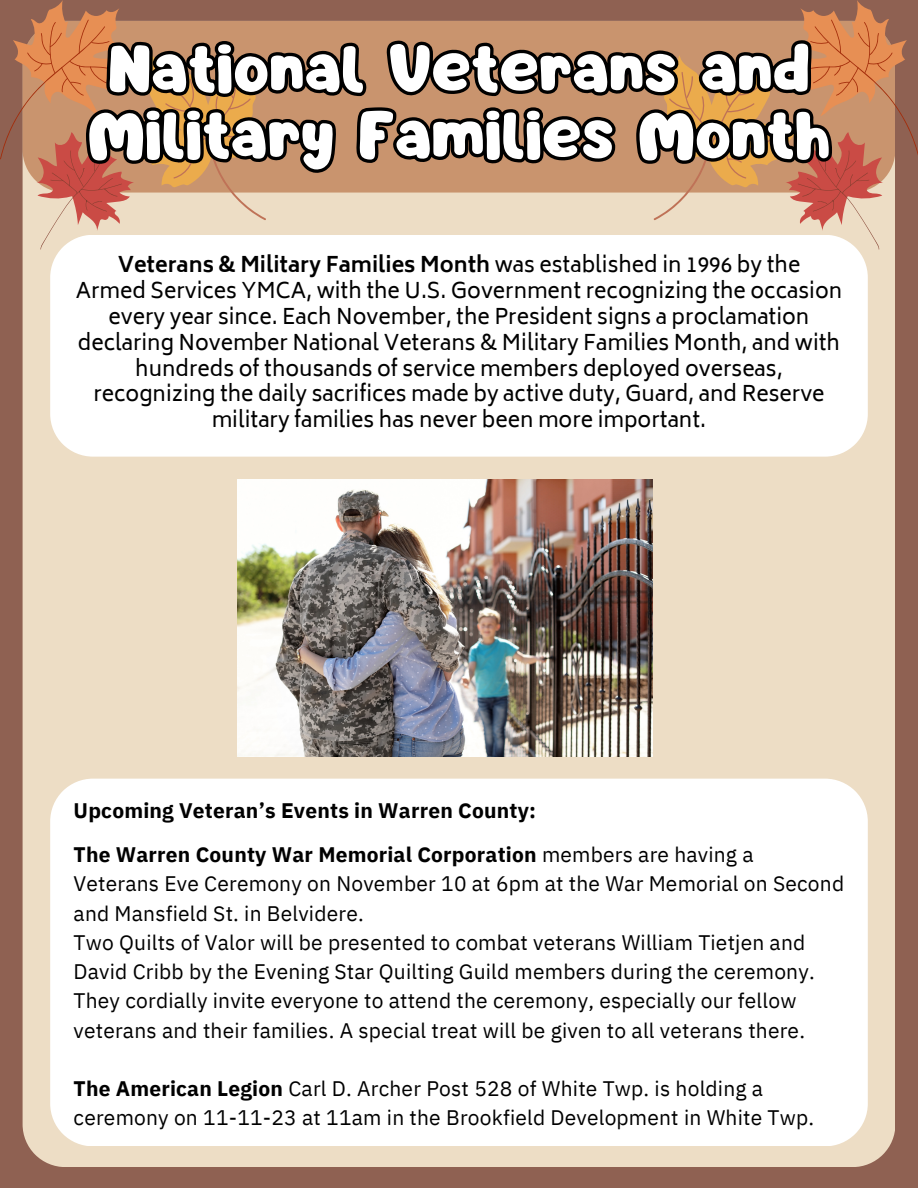
<style>
.page{position:relative;width:918px;height:1188px;background:#8f6152}
.page>*{position:absolute;margin:0;border:0;box-sizing:border-box;transform-origin:0 0}
.t1{font:59.25px/66.3px "Mango";color:#fff;text-align:center}
.t2{font:21px/29.2px "IBM Plex Sans";letter-spacing:.01em;color:#000}
.t3{font:21px/25.8px "Biryani";color:#000;text-align:center}
.t4{font:700 21px "Biryani";color:#000}
.t5{font:700 21px "IBM Plex Sans";letter-spacing:.01em;color:#000}
.s1{font-weight:400}
.s2{font-weight:700}
</style>
<div class="page">
<div style="left:23px;top:250px;width:872px;height:917px;background:#edddc5"></div>
<svg style="left:0;top:0;width:83px;height:250px"></svg>
<svg style="left:836px;top:0;width:82px;height:250px"></svg>
<svg style="left:50px;top:235px;width:818px;height:222px;fill:#fff"></svg>
<img style="left:238px;top:533px;width:415px;height:223px">
<div style="left:50px;top:779px;width:818px;height:367px;background:#fff"></div>
<svg style="left:101px;top:423px;width:716px;height:110px"></svg>
<svg style="left:83px;top:8px;width:753px;height:415px"></svg>
<p class="t1" style="left:88px;top:39px;width:744px">National Veterans and<br>Military Families Month</p>
<p class="t4" style="left:118px;top:252px;width:684px">Veterans &amp; Military Families Month <span class="s1">was established in 1996 by the</span></p>
<p class="t3" style="left:76px;top:278px;width:768px">Armed Services YMCA, with the U.S. Government recognizing the occasion every year since. Each November, the President signs a proclamation declaring November National Veterans &amp; Military Families Month, and with hundreds of thousands of service members deployed overseas, recognizing the daily sacrifices made by active duty, Guard, and Reserve military families has never been more important.</p>
<p class="t5" style="left:74px;top:797px;width:464px">Upcoming Veteran’s Events in Warren County:</p>
<p class="t2" style="left:74px;top:840px;width:772px"><span class="s2">The Warren County War Memorial Corporation</span> members are having a<br>Veterans Eve Ceremony on November 10 at 6pm at the War Memorial on Second and Mansfield St. in Belvidere.</p>
<p class="t2" style="left:74px;top:927px;width:743px">Two Quilts of Valor will be presented to combat veterans William Tietjen and David Cribb by the Evening Star Quilting Guild members during the ceremony.<br>They cordially invite everyone to attend the ceremony, especially our fellow veterans and their families. A special treat will be given to all veterans there.</p>
<p class="t2" style="left:74px;top:1074px;width:742px"><span class="s2">The American Legion</span> Carl D. Archer Post 528 of White Twp. is holding a ceremony on 11-11-23 at 11am in the Brookfield Development in White Twp.</p>
</div>
